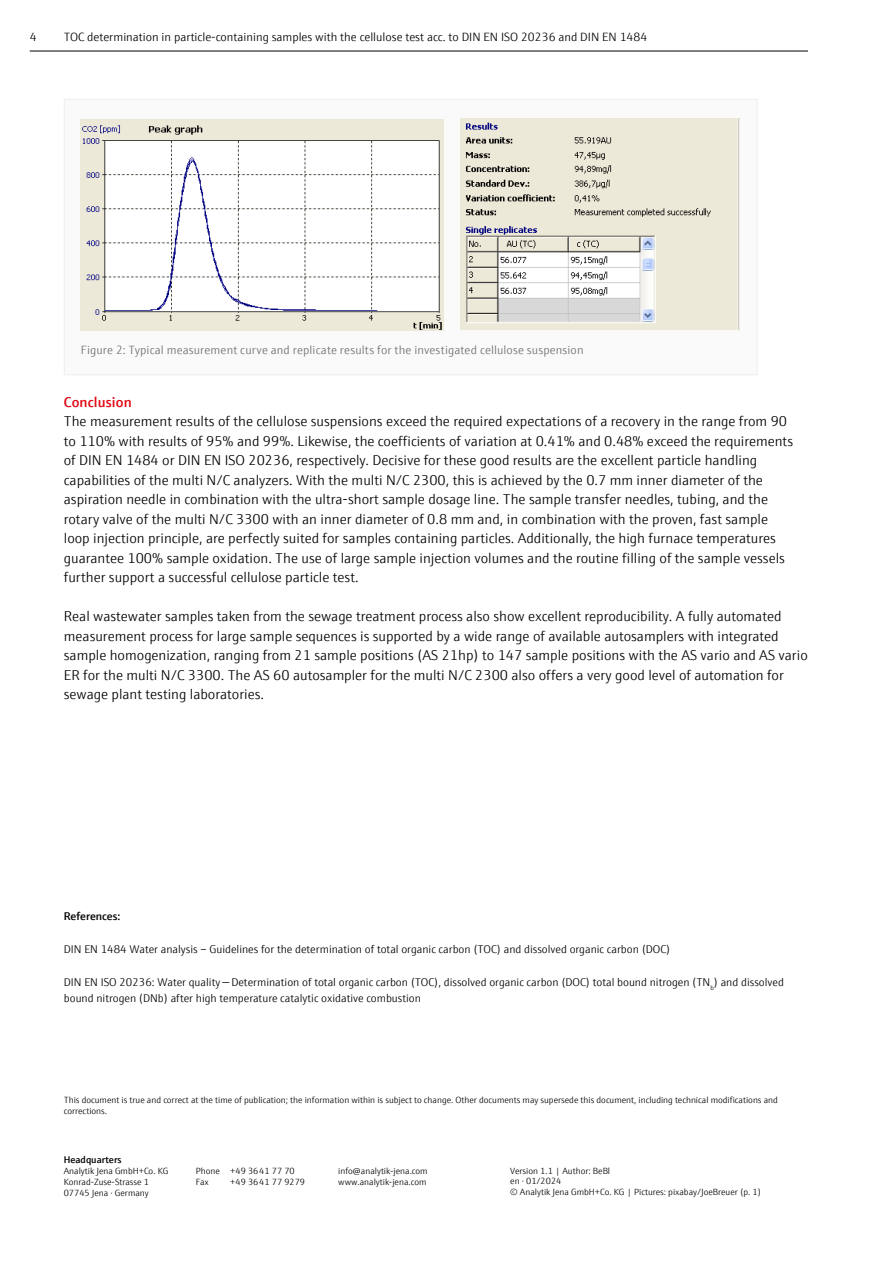
<style>
.page{position:relative;width:893px;height:1263px;background:#fff}
.page>*{position:absolute;margin:0;border:0;box-sizing:border-box;transform-origin:0 0}
.t1{font:300 14.25px/19.5px "E+H Sans";color:#000}
.t2{font:600 14.25px "E+H Sans";letter-spacing:.01em;color:#e30613}
.t3{font:300 12px "E+H Sans";color:#000}
.t4{font:300 12px "E+H Sans";letter-spacing:.01em;color:#706f6f}
.t5{font:300 11.25px/16.5px "E+H Sans";color:#000}
.t6{font:600 11.25px "E+H Sans";color:#000}
.t7{font:600 9.75px "E+H Sans";color:#000}
.t8{font:300 9px/10.8px "E+H Sans";color:#000}
</style>
<div class="page">
<div style="left:64px;top:99px;width:694px;height:276px;background:#fafafa;border:1px solid #f0f0ef"></div>
<img style="left:81px;top:119px;width:362px;height:212px">
<img style="left:460px;top:118px;width:279px;height:212px">
<hr style="left:30px;top:51px;width:778px;height:1px;background:#000">
<p class="t3" style="left:30px;top:29px;width:8px">4</p>
<p class="t3" style="left:64px;top:29px;width:585px">TOC determination in particle-containing samples with the cellulose test acc. to DIN EN ISO 20236 and DIN EN 1484</p>
<p class="t4" style="left:81px;top:341px;width:504px">Figure 2: Typical measurement curve and replicate results for the investigated cellulose suspension</p>
<p class="t2" style="left:64px;top:391px;width:70px">Conclusion</p>
<p class="t1" style="left:64px;top:411px;width:731px">The measurement results of the cellulose suspensions exceed the required expectations of a recovery in the range from 90 to 110% with results of 95% and 99%. Likewise, the coefficients of variation at 0.41% and 0.48% exceed the requirements of DIN EN 1484 or DIN EN ISO 20236, respectively. Decisive for these good results are the excellent particle handling capabilities of the multi N/C analyzers. With the multi N/C 2300, this is achieved by the 0.7 mm inner diameter of the aspiration needle in combination with the ultra-short sample dosage line. The sample transfer needles, tubing, and the rotary valve of the multi N/C 3300 with an inner diameter of 0.8 mm and, in combination with the proven, fast sample loop injection principle, are perfectly suited for samples containing particles. Additionally, the high furnace temperatures guarantee 100% sample oxidation. The use of large sample injection volumes and the routine filling of the sample vessels further support a successful cellulose particle test.</p>
<p class="t1" style="left:64px;top:606px;width:745px">Real wastewater samples taken from the sewage treatment process also show excellent reproducibility. A fully automated measurement process for large sample sequences is supported by a wide range of available autosamplers with integrated sample homogenization, ranging from 21 sample positions (AS 21hp) to 147 sample positions with the AS vario and AS vario ER for the multi N/C 3300. The AS 60 autosampler for the multi N/C 2300 also offers a very good level of automation for sewage plant testing laboratories.</p>
<p class="t6" style="left:64px;top:907px;width:58px">References:</p>
<p class="t5" style="left:64px;top:940px;width:608px">DIN EN 1484 Water analysis – Guidelines for the determination of total organic carbon (TOC) and dissolved organic carbon (DOC)</p>
<p class="t5" style="left:64px;top:973px;width:722px">DIN EN ISO 20236: Water quality — Determination of total organic carbon (TOC), dissolved organic carbon (DOC) total bound nitrogen (TN<sub>b</sub>) and dissolved bound nitrogen (DNb) after high temperature catalytic oxidative combustion</p>
<p class="t8" style="left:64px;top:1094px;width:716px">This document is true and correct at the time of publication; the information within is subject to change. Other documents may supersede this document, including technical modifications and corrections.</p>
<p class="t7" style="left:64px;top:1152px;width:59px">Headquarters</p>
<p class="t8" style="left:64px;top:1165px;width:106px">Analytik Jena GmbH+Co. KG</p>
<p class="t8" style="left:196px;top:1165px;width:100px">Phone +49 3641 77 70</p>
<p class="t8" style="left:338px;top:1165px;width:91px">info@analytik-jena.com</p>
<p class="t8" style="left:64px;top:1176px;width:87px">Konrad-Zuse-Strasse 1</p>
<p class="t8" style="left:196px;top:1176px;width:15px">Fax</p>
<p class="t8" style="left:230px;top:1176px;width:76px">+49 3641 77 9279</p>
<p class="t8" style="left:338px;top:1176px;width:90px">www.analytik-jena.com</p>
<p class="t8" style="left:64px;top:1187px;width:86px">07745 Jena · Germany</p>
<p class="t8" style="left:510px;top:1164px;width:252px">Version 1.1 | Author: BeBl<br>en · 01/2024<br>© Analytik Jena GmbH+Co. KG | Pictures: pixabay/JoeBreuer (p. 1)</p>
</div>
